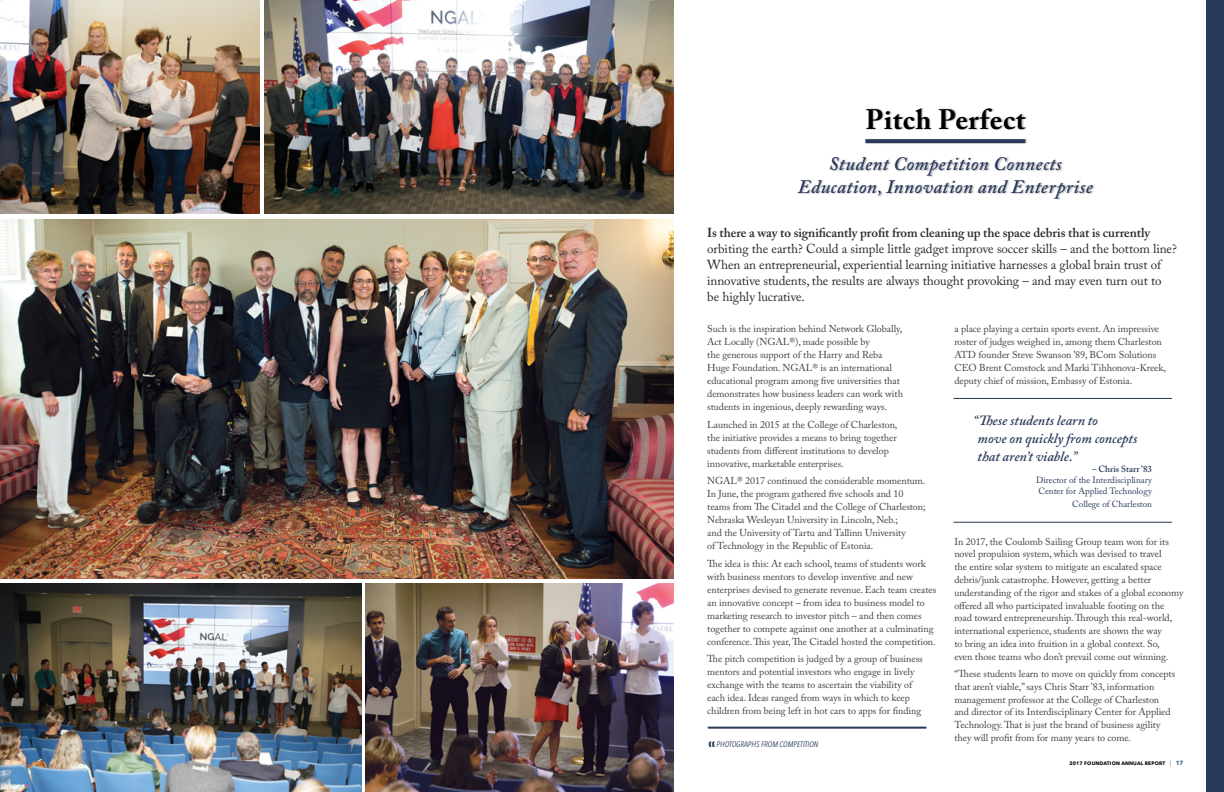
<style>
.page{position:relative;width:1224px;height:792px;background:#fff}
.page>*{position:absolute;margin:0;border:0;box-sizing:border-box;transform-origin:0 0}
.t1{font:700 28px "Adobe Caslon Pro";letter-spacing:.02em;color:#000}
.t2{font:italic 600 19px/23px "Adobe Caslon Pro";letter-spacing:.02em;color:#29395a;text-align:center}
.t3{font:italic 600 14px/18px "Adobe Caslon Pro";color:#29395a}
.t4{font:13px/16px "Adobe Caslon Pro";letter-spacing:-.005em;color:#292829}
.t5{font:600 13px "Adobe Caslon Pro";letter-spacing:-.005em;color:#292829}
.t6{font:10px/13px "Adobe Caslon Pro";letter-spacing:-.005em;color:#414042}
.t7{font:9px/11px "Adobe Caslon Pro";color:#29395a}
.t8{font:600 9px "Adobe Caslon Pro";color:#29395a}
.t9{font:italic condensed 8px "Avenir Next LT Pro";color:#29395a}
.t10{font:700 5px "Avenir Next LT Pro";letter-spacing:.025em;color:#000}
.s1{font-size:6px;color:#a7a9ac}
.s2{font-size:6px;color:#355d77}
</style>
<div class="page">
<img style="left:366px;top:583px;width:307px;height:209px">
<img style="left:0;top:583px;width:362px;height:209px">
<img style="left:0;top:220px;width:673px;height:359px">
<img style="left:265px;top:0;width:408px;height:214px">
<img style="left:0;top:0;width:259px;height:214px">
<div style="left:1206px;top:0;width:18px;height:792px;background:#29395a"></div>
<div style="left:798px;top:108px;width:297px;height:92px;background:#000;opacity:.25"></div>
<svg style="left:865px;top:139px;width:160px;height:4px"></svg>
<hr style="left:953px;top:398px;width:219px;height:1px;background:#29395a">
<hr style="left:953px;top:522px;width:219px;height:1px;background:#29395a">
<hr style="left:708px;top:727px;width:218px;height:2px;background:#29395a">
<h1 class="t1" style="left:865px;top:103px;width:161px">Pitch Perfect</h1>
<h2 class="t2" style="left:798px;top:152px;width:296px">Student Competition Connects<br>Education, Innovation and Enterprise</h2>
<h3 class="t5" style="left:707px;top:225px;width:445px">Is there a way to significantly profit from cleaning up the space debris that is currently</h3>
<p class="t4" style="left:707px;top:240px;width:471px">orbiting the earth? Could a simple little gadget improve soccer skills – and the bottom line?<br>When an entrepreneurial, experiential learning initiative harnesses a global brain trust of innovative students, the results are always thought provoking – and may even turn out to be highly lucrative.</p>
<p class="t6" style="left:707px;top:322px;width:197px">Such is the inspiration behind Network Globally, Act Locally (NGAL®), made possible by<br>the generous support of the Harry and Reba Huge Foundation. NGAL® is an international educational program among five universities that demonstrates how business leaders can work with students in ingenious, deeply rewarding ways.</p>
<p class="t6" style="left:707px;top:418px;width:192px">Launched in 2015 at the College of Charleston, the initiative provides a means to bring together students from different institutions to develop innovative, marketable enterprises.</p>
<p class="t6" style="left:707px;top:474px;width:220px">NGAL® 2017 continued the considerable momentum.<br>In June, the program gathered five schools and 10 teams from The Citadel and the College of Charleston; Nebraska Wesleyan University in Lincoln, Neb.;<br>and the University of Tartu and Tallinn University<br>of Technology in the Republic of Estonia.</p>
<p class="t6" style="left:707px;top:557px;width:231px">The idea is this: At each school, teams of students work with business mentors to develop inventive and new enterprises devised to generate revenue. Each team creates an innovative concept – from idea to business model to marketing research to investor pitch – and then comes together to compete against one another at a culminating conference. This year, The Citadel hosted the competition.</p>
<p class="t6" style="left:707px;top:652px;width:217px">The pitch competition is judged by a group of business mentors and potential investors who engage in lively exchange with the teams to ascertain the viability of each idea. Ideas ranged from ways in which to keep children from being left in hot cars to apps for finding</p>
<p class="t9" style="left:708px;top:739px;width:111px">❰❰ PHOTOGRAPHS FROM COMPETITION</p>
<p class="t6" style="left:954px;top:322px;width:213px">a place playing a certain sports event. An impressive roster of judges weighed in, among them Charleston ATD founder Steve Swanson ’89, BCom Solutions CEO Brent Comstock and Marki Tihhonova-Kreek, deputy chief of mission, Embassy of Estonia.</p>
<h3 class="t3" style="left:978px;top:411px;width:161px;text-indent:-4px">“These students learn to<br>move on quickly from concepts that aren’t viable.”</h3>
<p class="t8" style="left:1092px;top:463px;width:61px">– Chris Starr ’83</p>
<p class="t7" style="left:1036px;top:474px;width:117px">Director of the Interdisciplinary<br>Center for Applied Technology</p>
<p class="t7" style="left:1072px;top:498px;width:81px">College of Charleston</p>
<p class="t6" style="left:954px;top:535px;width:231px">In 2017, the Coulomb Sailing Group team won for its novel propulsion system, which was devised to travel<br>the entire solar system to mitigate an escalated space debris/junk catastrophe. However, getting a better understanding of the rigor and stakes of a global economy offered all who participated invaluable footing on the road toward entrepreneurship. Through this real-world, international experience, students are shown the way<br>to bring an idea into fruition in a global context. So,<br>even those teams who don’t prevail come out winning.</p>
<p class="t6" style="left:954px;top:667px;width:222px">“These students learn to move on quickly from concepts that aren’t viable,” says Chris Starr ’83, information management professor at the College of Charleston and director of its Interdisciplinary Center for Applied Technology. That is just the brand of business agility they will profit from for many years to come.</p>
<p class="t10" style="left:1070px;top:760px;width:115px">2017 FOUNDATION ANNUAL REPORT <span class="s1">|</span> <span class="s2">17</span></p>
</div>
